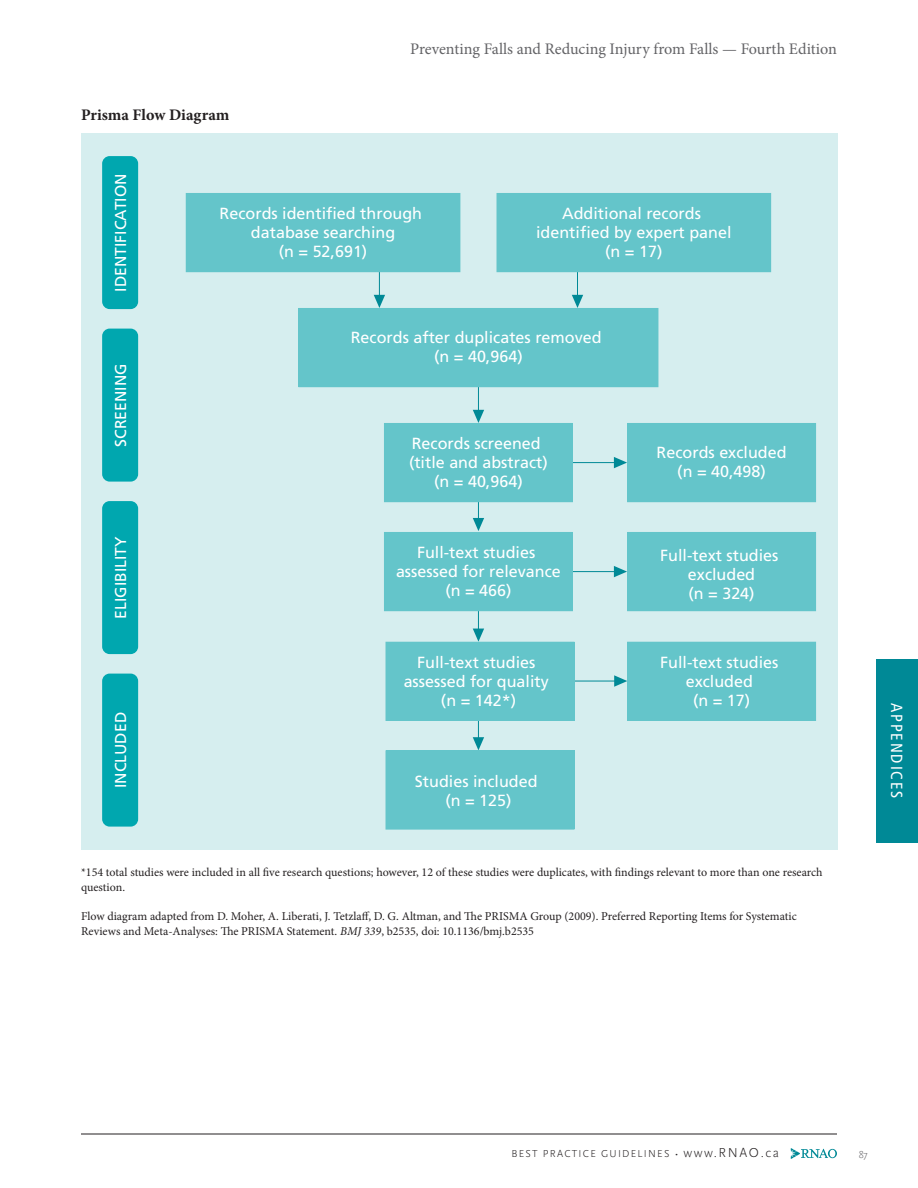
<style>
.page{position:relative;width:918px;height:1188px;background:#fff}
.page>*{position:absolute;margin:0;border:0;box-sizing:border-box;transform-origin:0 0}
.t1{font:16.2px/19px "Frutiger";color:#fff;text-align:center}
.t2{font:16.2px "Minion Pro";color:#636366}
.MAIN___figure___head{font:700 16.2px "Minion Pro";color:#231f20}
.t3{font:condensed 16.2px "Frutiger";letter-spacing:.12em;color:#fff}
.t4{font:15.75px "Frutiger";color:#fff}
.FOOTNOTES{font:12px/15px "Minion Pro";color:#231f20}
.t5{font:300 10.5px "Scala Sans OT";letter-spacing:.12em;color:#231f20}
.t6{font:300 10.5px "Scala Sans OT";color:#636366}
.s1{font-style:italic}
.s2{font-size:13.5px}
</style>
<div class="page">
<svg style="left:791px;top:1148px;width:46px;height:11px"></svg>
<div style="left:876px;top:659px;width:42px;height:183px;background:#008996"></div>
<hr style="left:81px;top:1134px;width:756px;height:1px;background:#231f20">
<div style="left:81px;top:133px;width:756px;height:717px;background:#d6eeef"></div>
<hr style="left:379px;top:265px;width:1px;height:35px;background:#008996">
<hr style="left:478px;top:380px;width:1px;height:35px;background:#008996">
<hr style="left:478px;top:489px;width:1px;height:34px;background:#008996">
<hr style="left:478px;top:599px;width:1px;height:35px;background:#008996">
<hr style="left:478px;top:708px;width:1px;height:35px;background:#008996">
<hr style="left:545px;top:462px;width:74px;height:1px;background:#008996">
<hr style="left:545px;top:571px;width:74px;height:1px;background:#008996">
<hr style="left:545px;top:681px;width:75px;height:1px;background:#008996">
<hr style="left:577px;top:265px;width:1px;height:35px;background:#008996">
<svg style="left:298px;top:295px;width:360px;height:92px;background:#72cace"></svg>
<svg style="left:384px;top:410px;width:189px;height:92px;background:#73cace"></svg>
<svg style="left:386px;top:629px;width:189px;height:92px;background:#72cace"></svg>
<svg style="left:386px;top:737px;width:189px;height:93px;background:#73cace"></svg>
<div style="left:614px;top:642px;width:202px;height:79px;background:#64c5ca"></div>
<svg style="left:384px;top:518px;width:189px;height:93px;background:#74cacf"></svg>
<div style="left:614px;top:423px;width:202px;height:79px;background:#64c5ca"></div>
<div style="left:614px;top:532px;width:202px;height:79px;background:#64c5ca"></div>
<div style="left:186px;top:193px;width:274px;height:79px;background:#64c5ca"></div>
<div style="left:497px;top:193px;width:274px;height:79px;background:#64c5ca"></div>
<div style="left:102px;top:674px;width:36px;height:153px;background:#00a7af;border-radius:8px"></div>
<div style="left:102px;top:501px;width:36px;height:153px;background:#00a7af;border-radius:8px"></div>
<div style="left:102px;top:329px;width:36px;height:153px;background:#00a7af;border-radius:8px"></div>
<div style="left:102px;top:156px;width:36px;height:153px;background:#00a7af;border-radius:8px"></div>
<p class="MAIN___figure___head" style="left:81px;top:103px;width:150px">Prisma Flow Diagram</p>
<p class="t2" style="left:410px;top:38px;width:428px">Preventing Falls and Reducing Injury from Falls — Fourth Edition</p>
<p class="t4" style="left:111px;top:292px;width:119px;rotate:-90deg">IDENTIFICATION</p>
<p class="t4" style="left:111px;top:447px;width:85px;rotate:-90deg">SCREENING</p>
<p class="t4" style="left:111px;top:619px;width:84px;rotate:-90deg">ELIGIBILITY</p>
<p class="t4" style="left:111px;top:788px;width:78px;rotate:-90deg">INCLUDED</p>
<p class="t1" style="left:220px;top:203px;width:204px">Records identified through database searching<br>(n = 52,691)</p>
<p class="t1" style="left:536px;top:203px;width:197px">Additional records identified by expert panel (n = 17)</p>
<p class="t1" style="left:351px;top:328px;width:252px">Records after duplicates removed (n = 40,964)</p>
<p class="t1" style="left:409px;top:434px;width:140px">Records screened (title and abstract) (n = 40,964)</p>
<p class="t1" style="left:396px;top:542px;width:166px">Full-text studies assessed for relevance (n = 466)</p>
<p class="t1" style="left:404px;top:653px;width:147px">Full-text studies assessed for quality (n = 142*)</p>
<p class="t1" style="left:415px;top:772px;width:124px">Studies included (n = 125)</p>
<p class="t1" style="left:657px;top:443px;width:131px">Records excluded (n = 40,498)</p>
<p class="t1" style="left:660px;top:546px;width:120px">Full-text studies excluded<br>(n = 324)</p>
<p class="t1" style="left:660px;top:653px;width:120px">Full-text studies excluded<br>(n = 17)</p>
<p class="FOOTNOTES" style="left:81px;top:865px;width:743px">*154 total studies were included in all five research questions; however, 12 of these studies were duplicates, with findings relevant to more than one research question.</p>
<p class="FOOTNOTES" style="left:81px;top:909px;width:717px">Flow diagram adapted from D. Moher, A. Liberati, J. Tetzlaff, D. G. Altman, and The PRISMA Group (2009). Preferred Reporting Items for Systematic<br>Reviews and Meta-Analyses: The PRISMA Statement. <span class="s1">BMJ 339</span>, b2535, doi: 10.1136/bmj.b2535</p>
<p class="t3" style="left:906px;top:703px;width:97px;rotate:90deg">APPENDICES</p>
<p class="t5" style="left:511px;top:1148px;width:269px">BEST PRACTICE GUIDELINES • <span class="s2">www.RNAO.ca</span></p>
<p class="t6" style="left:859px;top:1148px;width:11px">87</p>
</div>
